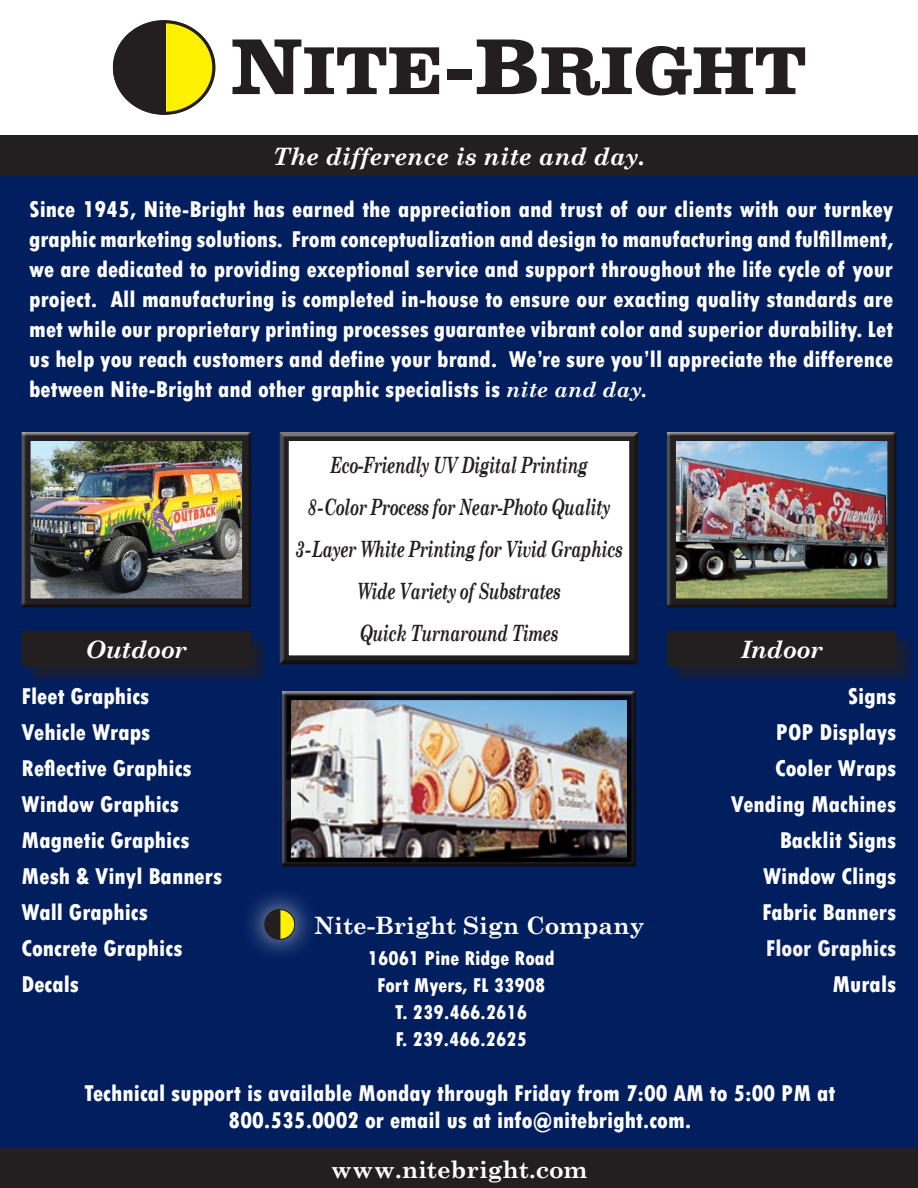
<style>
.page{position:relative;width:918px;height:1188px;background:#fff}
.page>*{position:absolute;margin:0;border:0;box-sizing:border-box;transform-origin:0 0}
.Headline{font:800 condensed 24px/30px "Tw Cen";color:#fff;text-align:justify}
.Headline-2{font:700 24px "Century Schoolbook";color:#fff}
.Headline-3{font:italic 700 24px "Century Schoolbook";color:#fff}
.Headline-4{font:800 condensed 24px "Tw Cen";color:#f5f5f6}
.t1{font:italic 700 22.5px/42px "Century Schoolbook";letter-spacing:-.025em;color:#231f20;text-align:center;scale:.7 1}
.Headline-5{font:800 condensed 21px "Tw Cen";color:#fff}
.s1{font-family:"Century Schoolbook";font-weight:700;font-style:italic;font-stretch:normal;font-size:21px}
</style>
<div class="page">
<div style="left:0;top:176px;width:918px;height:972px;background:#011e5f"></div>
<div style="left:0;top:1148px;width:918px;height:40px;background:#231f20"></div>
<div style="left:0;top:135px;width:918px;height:41px;background:#231f20"></div>
<svg style="left:113px;top:20px;width:102px;height:95px"></svg>
<svg style="left:477px;top:40px;width:328px;height:55px"></svg>
<div style="left:447px;top:69px;width:25px;height:10px;background:#231f20"></div>
<svg style="left:233px;top:40px;width:206px;height:54px"></svg>
<div style="left:282px;top:691px;width:354px;height:177px;background:#231f20;opacity:.75"></div>
<div style="left:238px;top:883px;width:79px;height:79px;background:#fff;opacity:.75"></div>
<svg style="left:264px;top:909px;width:31px;height:31px"></svg>
<div style="left:665px;top:431px;width:233px;height:177px;background:#231f20;opacity:.75"></div>
<div style="left:20px;top:431px;width:233px;height:178px;background:#231f20;opacity:.75"></div>
<div style="left:24px;top:633px;width:246px;height:52px;background:#231f20;opacity:.75"></div>
<div style="left:23px;top:632px;width:227px;height:33px;background:#231f20"></div>
<svg style="left:83px;top:619px;width:110px;height:76px"></svg>
<div style="left:22px;top:631px;width:229px;height:36px;border:3px solid #231f20"></div>
<div style="left:669px;top:633px;width:246px;height:52px;background:#231f20;opacity:.75"></div>
<div style="left:668px;top:632px;width:227px;height:33px;background:#231f20"></div>
<svg style="left:736px;top:667px;width:92px;height:28px;background:#091e4d"></svg>
<div style="left:667px;top:631px;width:229px;height:36px;border:3px solid #231f20"></div>
<div style="left:280px;top:430px;width:363px;height:234px;background:#231f20;opacity:.75"></div>
<p class="Headline-3" style="left:273px;top:139px;width:374px">The difference is nite and day.</p>
<p class="Headline" style="left:29px;top:194px;width:866px">Since 1945, Nite-Bright has earned the appreciation and trust of our clients with our turnkey graphic marketing solutions. From conceptualization and design to manufacturing and fulfillment, we are dedicated to providing exceptional service and support throughout the life cycle of your project. All manufacturing is completed in-house to ensure our exacting quality standards are met while our proprietary printing processes guarantee vibrant color and superior durability. Let us help you reach customers and define your brand. We’re sure you’ll appreciate the difference between Nite-Bright and other graphic specialists is <span class="s1">nite and day.</span></p>
<p class="t1" style="left:295px;top:442px;width:470px">Eco-Friendly UV Digital Printing<br>8-Color Process for Near-Photo Quality 3-Layer White Printing for Vivid Graphics Wide Variety of Substrates<br>Quick Turnaround Times</p>
<p class="Headline-3" style="left:86px;top:631px;width:102px">Outdoor</p>
<p class="Headline-3" style="left:741px;top:631px;width:83px">Indoor</p>
<p class="Headline" style="left:22px;top:681px;width:129px">Fleet Graphics</p>
<p class="Headline" style="left:22px;top:717px;width:130px">Vehicle Wraps</p>
<p class="Headline" style="left:22px;top:753px;width:172px">Reflective Graphics</p>
<p class="Headline" style="left:22px;top:789px;width:159px">Window Graphics</p>
<p class="Headline" style="left:22px;top:825px;width:169px">Magnetic Graphics</p>
<p class="Headline" style="left:22px;top:861px;width:202px">Mesh &amp; Vinyl Banners</p>
<p class="Headline" style="left:22px;top:897px;width:128px">Wall Graphics</p>
<p class="Headline" style="left:22px;top:933px;width:162px">Concrete Graphics</p>
<p class="Headline" style="left:22px;top:969px;width:59px">Decals</p>
<p class="Headline-2" style="left:314px;top:907px;width:332px">Nite-Bright Sign Company</p>
<p class="Headline-5" style="left:368px;top:946px;width:188px">16061 Pine Ridge Road</p>
<p class="Headline-5" style="left:377px;top:973px;width:170px">Fort Myers, FL 33908</p>
<p class="Headline-5" style="left:395px;top:1000px;width:133px">T. 239.466.2616</p>
<p class="Headline-5" style="left:395px;top:1027px;width:133px">F. 239.466.2625</p>
<p class="Headline" style="left:848px;top:681px;width:50px">Signs</p>
<p class="Headline" style="left:776px;top:717px;width:122px">POP Displays</p>
<p class="Headline" style="left:775px;top:753px;width:123px">Cooler Wraps</p>
<p class="Headline" style="left:731px;top:789px;width:167px">Vending Machines</p>
<p class="Headline" style="left:780px;top:825px;width:118px">Backlit Signs</p>
<p class="Headline" style="left:763px;top:861px;width:135px">Window Clings</p>
<p class="Headline" style="left:762px;top:897px;width:136px">Fabric Banners</p>
<p class="Headline-4" style="left:766px;top:934px;width:132px">Floor Graphics</p>
<p class="Headline" style="left:832px;top:969px;width:66px">Murals</p>
<p class="Headline" style="left:84px;top:1078px;width:752px">Technical support is available Monday through Friday from 7:00 AM to 5:00 PM at</p>
<p class="Headline" style="left:229px;top:1105px;width:464px">800.535.0002 or email us at info@nitebright.com.</p>
<p class="Headline-2" style="left:331px;top:1151px;width:258px">www.nitebright.com</p>
</div>
